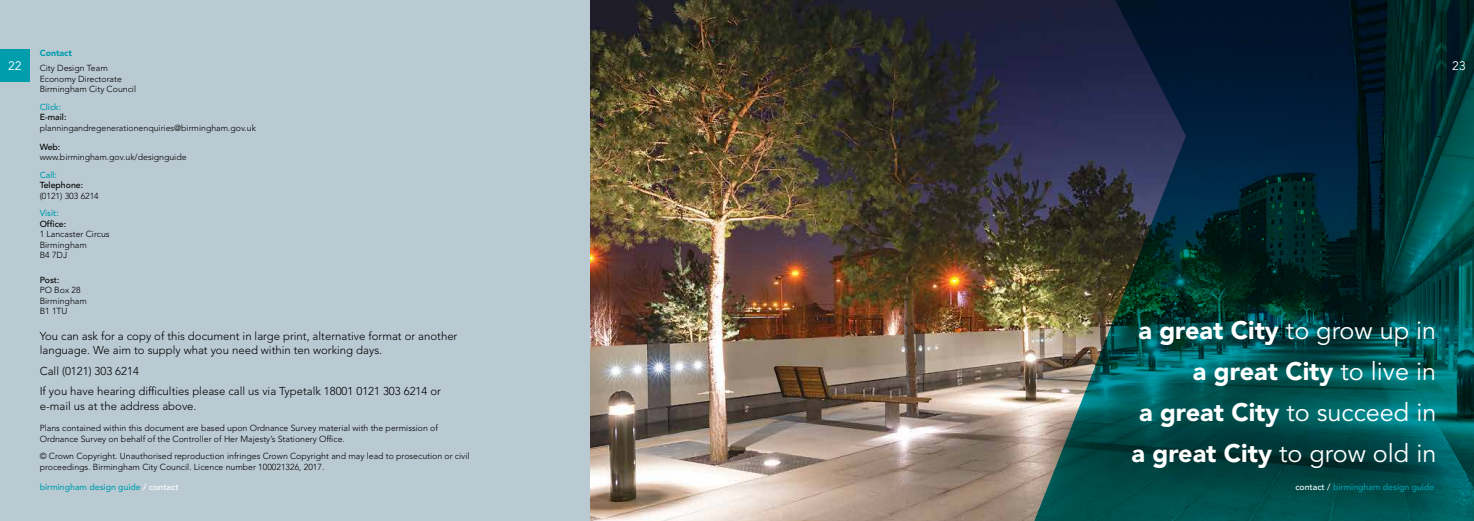
<style>
.page{position:relative;width:1474px;height:521px;background:#fff}
.page>*{position:absolute;margin:0;border:0;box-sizing:border-box;transform-origin:0 0}
.t1{font:900 25.2px/40.9px "Avenir";color:#fff;text-align:right}
.t2{font:12.25px "Avenir";color:#fff}
.t3{font:300 11.38px/13.7px "Avenir LT Std";color:#000}
.t4{font:300 8.75px/10.5px "Avenir LT Std";color:#000}
.t5{font:500 8.75px "Avenir";color:#009dad}
.t6{font:500 8.75px "Avenir";color:#000}
.t7{font:900 8.75px "Avenir";color:#009dad}
.s1{color:#fff}
.s2{font-weight:400}
</style>
<div class="page">
<div style="left:0;top:0;width:590px;height:521px;background:#bacad3"></div>
<img style="left:590px;top:0;width:441px;height:521px">
<div style="left:0;top:50px;width:30px;height:32px;background:#009dad"></div>
<svg style="left:1031px;top:0;width:442px;height:521px;background:#0e3c42"></svg>
<h2 class="t2" style="left:8px;top:59px;width:15px">22</h2>
<p class="t7" style="left:40px;top:48px;width:34px">Contact</p>
<p class="t4" style="left:40px;top:63px;width:98px">City Design Team<br>Economy Directorate<br>Birmingham City Council</p>
<p class="t5" style="left:40px;top:102px;width:23px">Click:</p>
<p class="t6" style="left:40px;top:112px;width:28px">E-mail:</p>
<p class="t4" style="left:40px;top:122px;width:218px">planningandregenerationenquiries@birmingham.gov.uk</p>
<p class="t6" style="left:40px;top:142px;width:22px">Web:</p>
<p class="t4" style="left:40px;top:152px;width:148px">www.birmingham.gov.uk/designguide</p>
<p class="t5" style="left:40px;top:170px;width:19px">Call:</p>
<p class="t6" style="left:40px;top:180px;width:45px">Telephone:</p>
<p class="t4" style="left:40px;top:191px;width:61px">(0121) 303 6214</p>
<p class="t5" style="left:40px;top:208px;width:21px">Visit:</p>
<p class="t6" style="left:40px;top:219px;width:28px">Office:</p>
<p class="t4" style="left:40px;top:229px;width:71px">1 Lancaster Circus<br>Birmingham<br>B4 7DJ</p>
<p class="t6" style="left:40px;top:275px;width:21px">Post:</p>
<p class="t4" style="left:40px;top:285px;width:49px">PO Box 28<br>Birmingham<br>B1 1TU</p>
<h3 class="t3" style="left:40px;top:330px;width:419px">You can ask for a copy of this document in large print, alternative format or another language. We aim to supply what you need within ten working days.</h3>
<h3 class="t3" style="left:40px;top:360px;width:403px;line-height:20.7px">Call (0121) 303 6214<br>If you have hearing difficulties please call us via Typetalk 18001 0121 303 6214 or</h3>
<h3 class="t3" style="left:40px;top:399px;width:158px">e-mail us at the address above.</h3>
<p class="t4" style="left:40px;top:423px;width:400px">Plans contained within this document are based upon Ordnance Survey material with the permission of<br>Ordnance Survey on behalf of the Controller of Her Majesty’s Stationery Office.</p>
<p class="t4" style="left:40px;top:451px;width:431px">© Crown Copyright. Unauthorised reproduction infringes Crown Copyright and may lead to prosecution or civil proceedings. Birmingham City Council. Licence number 100021326, 2017.</p>
<p class="t5" style="left:40px;top:482px;width:140px">birmingham design guide <span class="s1">/ contact</span></p>
<h2 class="t2" style="left:1452px;top:59px;width:15px">23</h2>
<h1 class="t1" style="left:1131px;top:310px;width:306px">a great City <span class="s2">to grow up in </span>a great City <span class="s2">to live in<br></span>a great City <span class="s2">to succeed in </span>a great City <span class="s2">to grow old in</span></h1>
<p class="t5" style="left:1295px;top:482px;width:140px"><span class="s1">contact /</span> birmingham design guide</p>
</div>
